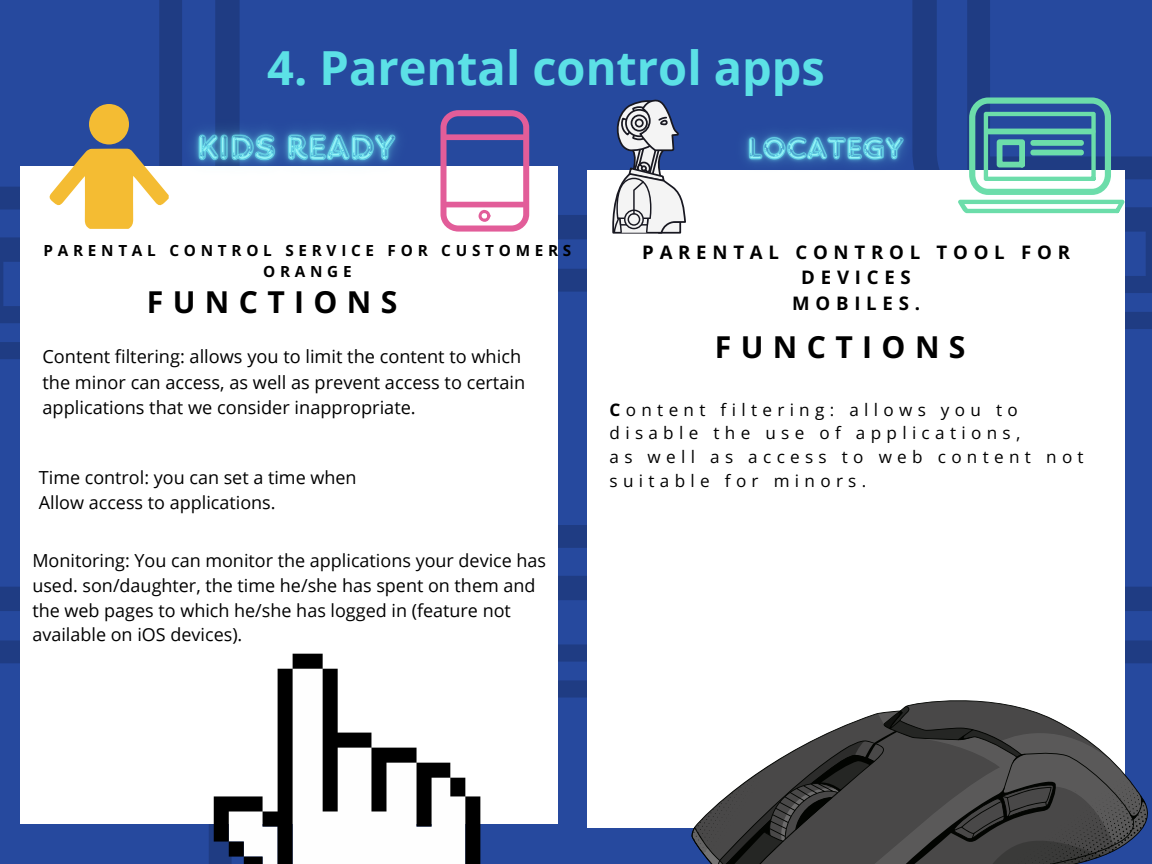
<style>
.page{position:relative;width:1152px;height:864px;background:#26499e}
.page>*{position:absolute;margin:0;border:0;box-sizing:border-box;transform-origin:0 0}
.t1{font:700 46.95px "Open Sans";color:#5ce1e6}
.t2{font:700 30.15px "Open Sans";letter-spacing:.31em;color:#000}
.t3{font:700 18.6px/25.3px "Open Sans";letter-spacing:.31em;color:#000;text-align:center}
.t4{font:18.15px "Open Sans";color:#000}
.t5{font:18px/24.8px "Open Sans";color:#000}
.t6{font:17.1px/23.7px "Open Sans";letter-spacing:.31em;color:#000}
.t7{font:700 15.3px "Open Sans";letter-spacing:.31em;color:#000}
.s1{font-weight:700}
</style>
<div class="page">
<svg style="left:557px;top:269px;width:31px;height:282px"></svg>
<svg style="left:557px;top:576px;width:31px;height:122px"></svg>
<svg style="left:20px;top:0;width:220px;height:237px"></svg>
<svg style="left:0;top:237px;width:21px;height:123px"></svg>
<svg style="left:0;top:640px;width:214px;height:224px"></svg>
<svg style="left:912px;top:0;width:45px;height:171px"></svg>
<svg style="left:1124px;top:587px;width:28px;height:53px"></svg>
<svg style="left:1124px;top:640px;width:28px;height:50px"></svg>
<div style="left:21px;top:166px;width:536px;height:657px;background:#fff"></div>
<div style="left:588px;top:171px;width:536px;height:657px;background:#fff"></div>
<svg style="left:440px;top:110px;width:90px;height:122px"></svg>
<svg style="left:957px;top:0;width:195px;height:330px"></svg>
<svg style="left:0;top:0;width:185px;height:229px"></svg>
<svg style="left:611px;top:99px;width:75px;height:135px"></svg>
<svg style="left:214px;top:654px;width:266px;height:210px"></svg>
<svg style="left:906px;top:690px;width:219px;height:16px"></svg>
<svg style="left:691px;top:706px;width:457px;height:158px"></svg>
<img style="left:164px;top:102px;width:235px;height:92px">
<img style="left:720px;top:109px;width:212px;height:62px">
<p class="t1" style="left:267px;top:35px;width:559px">4. Parental control apps</p>
<p class="t7" style="left:43px;top:240px;width:529px">PARENTAL CONTROL SERVICE FOR CUSTOMERS</p>
<p class="t7" style="left:263px;top:261px;width:90px">ORANGE</p>
<p class="t3" style="left:642px;top:239px;width:429px">PARENTAL CONTROL TOOL FOR<br>DEVICES</p>
<p class="t2" style="left:147px;top:281px;width:252px">FUNCTIONS</p>
<p class="t3" style="left:792px;top:290px;width:129px">MOBILES.</p>
<p class="t4" style="left:43px;top:344px;width:480px">Content filtering: allows you to limit the content to which</p>
<p class="t4" style="left:43px;top:369px;width:484px">the minor can access, as well as prevent access to certain</p>
<p class="t4" style="left:43px;top:395px;width:375px">applications that we consider inappropriate.</p>
<p class="t5" style="left:39px;top:465px;width:319px">Time control: you can set a time when</p>
<p class="t5" style="left:39px;top:490px;width:238px">Allow access to applications.</p>
<p class="t5" style="left:32px;top:548px;width:515px">Monitoring: You can monitor the applications your device has used. son/daughter, the time he/she has spent on them and the web pages to which he/she has logged in (feature not available on iOS devices).</p>
<p class="t2" style="left:715px;top:326px;width:252px">FUNCTIONS</p>
<p class="t6" style="left:610px;top:397px;width:412px"><span class="s1">C</span>ontent filtering: allows you to disable the use of applications,</p>
<p class="t6" style="left:610px;top:444px;width:476px">as well as access to web content not suitable for minors.</p>
</div>
